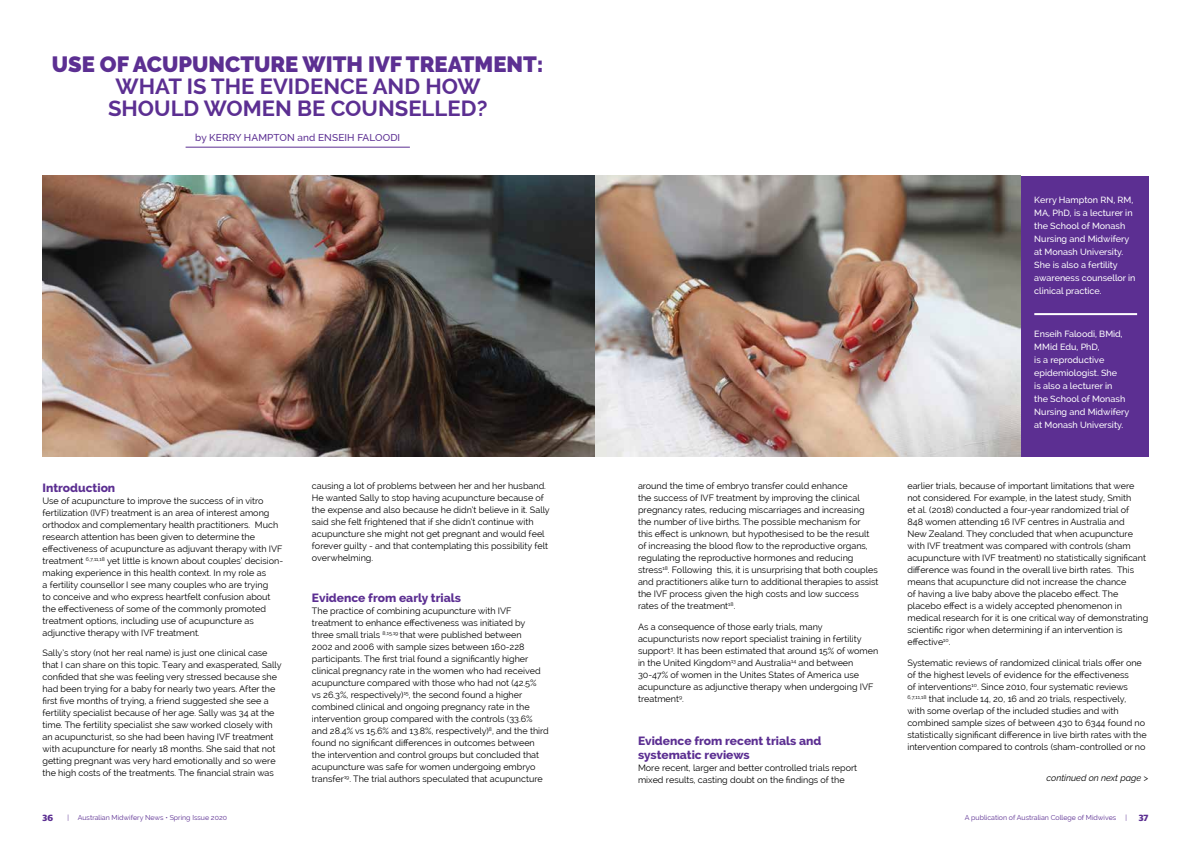
<style>
.page{position:relative;width:1191px;height:842px;background:#fff}
.page>*{position:absolute;margin:0;border:0;box-sizing:border-box;transform-origin:0 0}
.t1{font:700 22px/22px "Raleway";color:#5c2f92;text-align:center}
.t2{font:900 22px "Raleway";color:#5c2f92}
.t3{font:800 12px/14px "Raleway";color:#5c2f92}
.t4{font:500 10px "Raleway";letter-spacing:.01em;color:#5c2f92}
.t5{font:9px/12px "Raleway";color:#000}
.t6{font:500 9px/13px "Raleway";color:#fff}
.t7{font:italic 9px "Raleway";color:#000}
.t8{font:700 9px "Guardian Sans";color:#5c2f92}
.t9{font:7px "Raleway";color:#5c2f92}
</style>
<div class="page">
<div style="left:1020px;top:176px;width:128px;height:280px;background:#5c2f92"></div>
<img style="left:43px;top:176px;width:977px;height:280px">
<hr style="left:186px;top:147px;width:224px;height:1px;background:#5c2f92">
<hr style="left:1034px;top:313px;width:103px;height:2px;background:#fff">
<h1 class="t2" style="left:52px;top:52px;width:493px">USE OF ACUPUNCTURE WITH IVF TREATMENT:</h1>
<h1 class="t1" style="left:108px;top:76px;width:381px">WHAT IS THE EVIDENCE AND HOW<br>SHOULD WOMEN BE COUNSELLED?</h1>
<p class="t4" style="left:195px;top:131px;width:206px">by KERRY HAMPTON and ENSEIH FALOODI</p>
<h2 class="t3" style="left:43px;top:481px;width:74px">Introduction</h2>
<p class="t5" style="left:43px;top:495px;width:242px">Use of acupuncture to improve the success of in vitro fertilization (IVF) treatment is an area of interest among orthodox and complementary health practitioners. Much research attention has been given to determine the effectiveness of acupuncture as adjuvant therapy with IVF treatment <sup>6,7,11,18</sup> yet little is known about couples’ decision&shy;making experience in this health context. In my role as<br>a fertility counsellor I see many couples who are trying<br>to conceive and who express heartfelt confusion about the effectiveness of some of the commonly promoted treatment options, including use of acupuncture as adjunctive therapy with IVF treatment.</p>
<p class="t5" style="left:43px;top:647px;width:241px">Sally’s story (not her real name) is just one clinical case that I can share on this topic. Teary and exasperated, Sally confided that she was feeling very stressed because she had been trying for a baby for nearly two years. After the first five months of trying, a friend suggested she see a fertility specialist because of her age. Sally was 34 at the time. The fertility specialist she saw worked closely with an acupuncturist, so she had been having IVF treatment with acupuncture for nearly 18 months. She said that not getting pregnant was very hard emotionally and so were the high costs of the treatments. The financial strain was</p>
<p class="t5" style="left:312px;top:480px;width:239px">causing a lot of problems between her and her husband.<br>He wanted Sally to stop having acupuncture because of the expense and also because he didn’t believe in it. Sally said she felt frightened that if she didn’t continue with acupuncture she might not get pregnant and would feel forever guilty - and that contemplating this possibility felt overwhelming.</p>
<h2 class="t3" style="left:312px;top:591px;width:151px">Evidence from early trials</h2>
<p class="t5" style="left:312px;top:605px;width:238px">The practice of combining acupuncture with IVF treatment to enhance effectiveness was initiated by three small trials <sup>8,15,19</sup> that were published between<br>2002 and 2006 with sample sizes between 160-228 participants. The first trial found a significantly higher clinical pregnancy rate in the women who had received acupuncture compared with those who had not (42.5%<br>vs 26.3%, respectively)<sup>15</sup>, the second found a higher combined clinical and ongoing pregnancy rate in the intervention group compared with the controls (33.6% and 28.4% vs 15.6% and 13.8%, respectively)<sup>8</sup>, and the third found no significant differences in outcomes between the intervention and control groups but concluded that acupuncture was safe for women undergoing embryo transfer<sup>19</sup>. The trial authors speculated that acupuncture</p>
<p class="t5" style="left:638px;top:480px;width:242px">around the time of embryo transfer could enhance<br>the success of IVF treatment by improving the clinical pregnancy rates, reducing miscarriages and increasing the number of live births. The possible mechanism for<br>this effect is unknown, but hypothesised to be the result of increasing the blood flow to the reproductive organs, regulating the reproductive hormones and reducing stress<sup>18</sup>. Following this, it is unsurprising that both couples and practitioners alike turn to additional therapies to assist the IVF process given the high costs and low success rates of the treatment<sup>18</sup>.</p>
<p class="t5" style="left:638px;top:620px;width:242px">As a consequence of those early trials, many acupuncturists now report specialist training in fertility support<sup>3</sup>. It has been estimated that around 15% of women in the United Kingdom<sup>13</sup> and Australia<sup>14</sup> and between 30-47% of women in the Unites States of America use acupuncture as adjunctive therapy when undergoing IVF treatment<sup>9</sup>.</p>
<h2 class="t3" style="left:638px;top:733px;width:185px">Evidence from recent trials and systematic reviews</h2>
<p class="t5" style="left:638px;top:761px;width:221px">More recent, larger and better controlled trials report mixed results, casting doubt on the findings of the</p>
<p class="t6" style="left:1034px;top:193px;width:103px">Kerry Hampton RN, RM,<br>MA, PhD, is a lecturer in the School of Monash<br>Nursing and Midwifery at Monash University.<br>She is also a fertility awareness counsellor in clinical practice.</p>
<p class="t6" style="left:1034px;top:327px;width:97px">Enseih Faloodi, BMid,<br>MMid Edu, PhD,<br>is a reproductive epidemiologist. She<br>is also a lecturer in<br>the School of Monash<br>Nursing and Midwifery at Monash University.</p>
<p class="t5" style="left:907px;top:480px;width:242px">earlier trials, because of important limitations that were not considered. For example, in the latest study, Smith<br>et al. (2018) conducted a four-year randomized trial of<br>848 women attending 16 IVF centres in Australia and<br>New Zealand. They concluded that when acupuncture with IVF treatment was compared with controls (sham acupuncture with IVF treatment) no statistically significant difference was found in the overall live birth rates. This means that acupuncture did not increase the chance<br>of having a live baby above the placebo effect. The placebo effect is a widely accepted phenomenon in medical research for it is one critical way of demonstrating scientific rigor when determining if an intervention is effective<sup>10</sup>.</p>
<p class="t5" style="left:907px;top:656px;width:241px">Systematic reviews of randomized clinical trials offer one of the highest levels of evidence for the effectiveness<br>of interventions<sup>10</sup>. Since 2010, four systematic reviews <sup>6,7,11,18</sup> that include 14, 20, 16 and 20 trials, respectively,<br>with some overlap of the included studies and with combined sample sizes of between 430 to 6344 found no statistically significant difference in live birth rates with the intervention compared to controls (sham-controlled or no</p>
<p class="t7" style="left:1046px;top:772px;width:103px">continued on next page &gt;</p>
<p class="t8" style="left:43px;top:811px;width:12px">36</p>
<p class="t9" style="left:67px;top:814px;width:161px">| Australian Midwifery News • Spring Issue 2020</p>
<p class="t9" style="left:965px;top:814px;width:153px">A publication of Australian College of Midwives</p>
<p class="t9" style="left:1125px;top:814px;width:3px">|</p>
<p class="t8" style="left:1138px;top:811px;width:11px">37</p>
</div>
